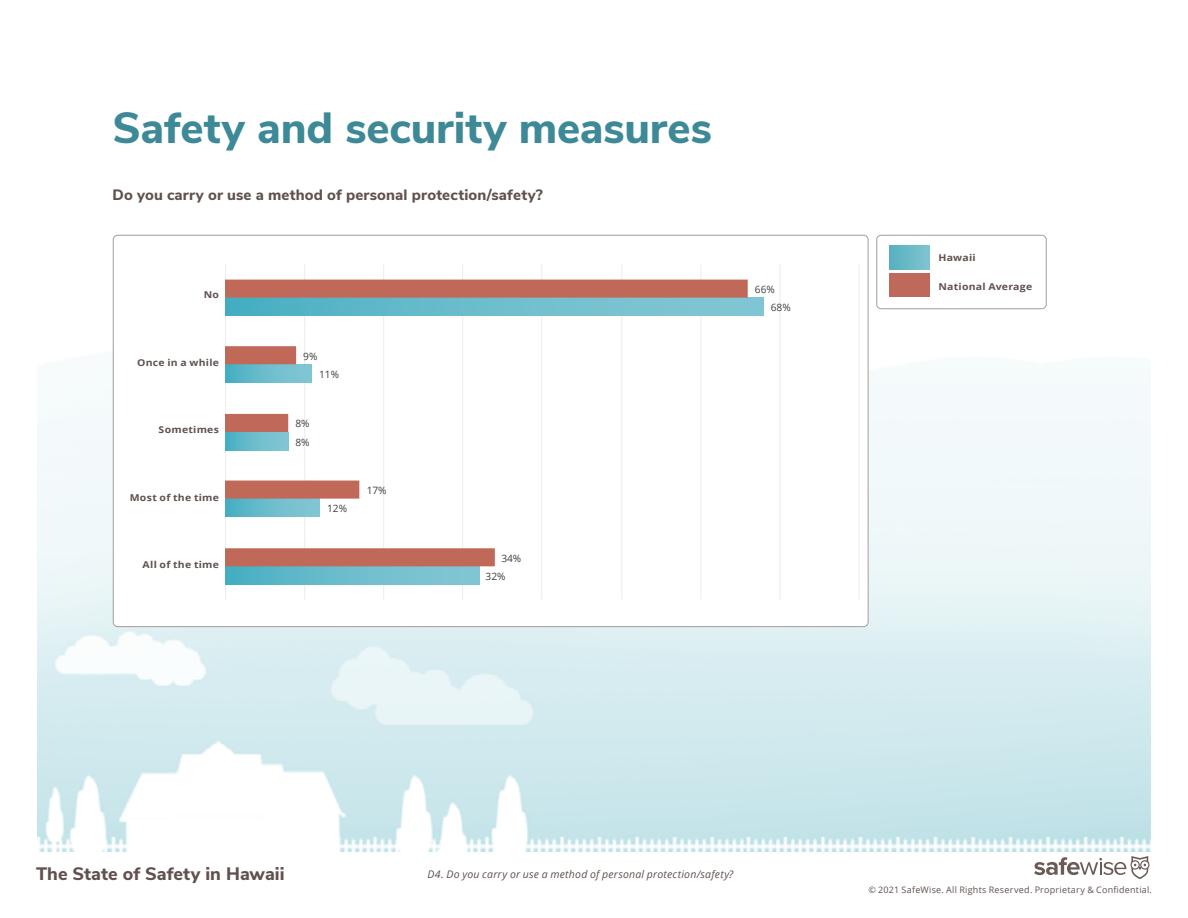
<style>
.page{position:relative;width:1188px;height:918px;background:#fff}
.page>*{position:absolute;margin:0;border:0;box-sizing:border-box;transform-origin:0 0}
.t1{font:800 43.5px "Nunito Sans";letter-spacing:-.005em;color:#3d8997}
.t2{font:800 18px "Nunito Sans";color:#60514e}
.t3{font:800 15px "Nunito Sans";letter-spacing:.01em;color:#60514e}
.t4{font:italic 10.5px "Open Sans";letter-spacing:.02em;color:#60514e}
.t5{font:10.2px "Open Sans";color:#404040}
.t6{font:700 9.45px "Open Sans";letter-spacing:.025em;color:#60514e;scale:1.11 1}
.t7{font:9px "Open Sans";letter-spacing:.025em;color:#60514e}
</style>
<div class="page">
<img style="left:37px;top:234px;width:1114px;height:618px">
<svg style="left:1034px;top:856px;width:116px;height:23px"></svg>
<div style="left:877px;top:235px;width:169px;height:74px;background:#fff;border-radius:4px"></div>
<div style="left:876px;top:235px;width:171px;height:74px;border:1px solid #a69d9a;border-radius:4px"></div>
<div style="left:890px;top:273px;width:40px;height:24px;background:#be695b"></div>
<div style="left:890px;top:246px;width:40px;height:23px;background:linear-gradient(to right,#57b1c0,#80c3cf)"></div>
<div style="left:113px;top:235px;width:755px;height:392px;background:#fff;border-radius:4px"></div>
<hr style="left:225px;top:264px;width:1px;height:336px;background:#afa6a4;opacity:.2">
<hr style="left:304px;top:264px;width:1px;height:336px;background:#afa6a4;opacity:.2">
<hr style="left:383px;top:264px;width:1px;height:336px;background:#afa6a4;opacity:.2">
<hr style="left:462px;top:264px;width:1px;height:336px;background:#afa6a4;opacity:.2">
<hr style="left:541px;top:264px;width:1px;height:336px;background:#f1efef">
<hr style="left:621px;top:264px;width:1px;height:336px;background:#f3f2f2">
<hr style="left:700px;top:264px;width:1px;height:336px;background:#f4f3f2">
<hr style="left:779px;top:264px;width:1px;height:336px;background:#f4f3f3">
<hr style="left:858px;top:264px;width:2px;height:336px;background:#f7f6f6">
<div style="left:225px;top:566px;width:254px;height:18px;background:linear-gradient(to right,#4bb0c3,#88c8d5)"></div>
<div style="left:225px;top:298px;width:539px;height:18px;background:#7fc5d3"></div>
<svg style="left:225px;top:280px;width:523px;height:286px"></svg>
<h1 class="t1" style="left:112px;top:96px;width:601px">Safety and security measures</h1>
<h3 class="t3" style="left:112px;top:184px;width:432px">Do you carry or use a method of personal protection/safety?</h3>
<p class="t6" style="left:204px;top:288px;width:15px">No</p>
<p class="t6" style="left:137px;top:356px;width:75px">Once in a while</p>
<p class="t6" style="left:159px;top:423px;width:56px">Sometimes</p>
<p class="t6" style="left:130px;top:491px;width:82px">Most of the time</p>
<p class="t6" style="left:143px;top:558px;width:70px">All of the time</p>
<p class="t5" style="left:303px;top:349px;width:16px">9%</p>
<p class="t5" style="left:319px;top:367px;width:21px">11%</p>
<p class="t5" style="left:295px;top:417px;width:16px">8%</p>
<p class="t5" style="left:295px;top:435px;width:16px">8%</p>
<p class="t5" style="left:327px;top:501px;width:21px">12%</p>
<p class="t5" style="left:367px;top:483px;width:21px">17%</p>
<p class="t5" style="left:501px;top:551px;width:21px">34%</p>
<p class="t5" style="left:486px;top:569px;width:21px">32%</p>
<p class="t5" style="left:755px;top:282px;width:21px">66%</p>
<p class="t5" style="left:771px;top:300px;width:21px">68%</p>
<p class="t6" style="left:939px;top:251px;width:35px">Hawaii</p>
<p class="t6" style="left:939px;top:279px;width:86px">National Average</p>
<h2 class="t2" style="left:36px;top:860px;width:250px">The State of Safety in Hawaii</h2>
<p class="t4" style="left:428px;top:867px;width:307px">D4. Do you carry or use a method of personal protection/safety?</p>
<p class="t7" style="left:868px;top:884px;width:285px">© 2021 SafeWise. All Rights Reserved. Proprietary &amp; Confidential.</p>
</div>
